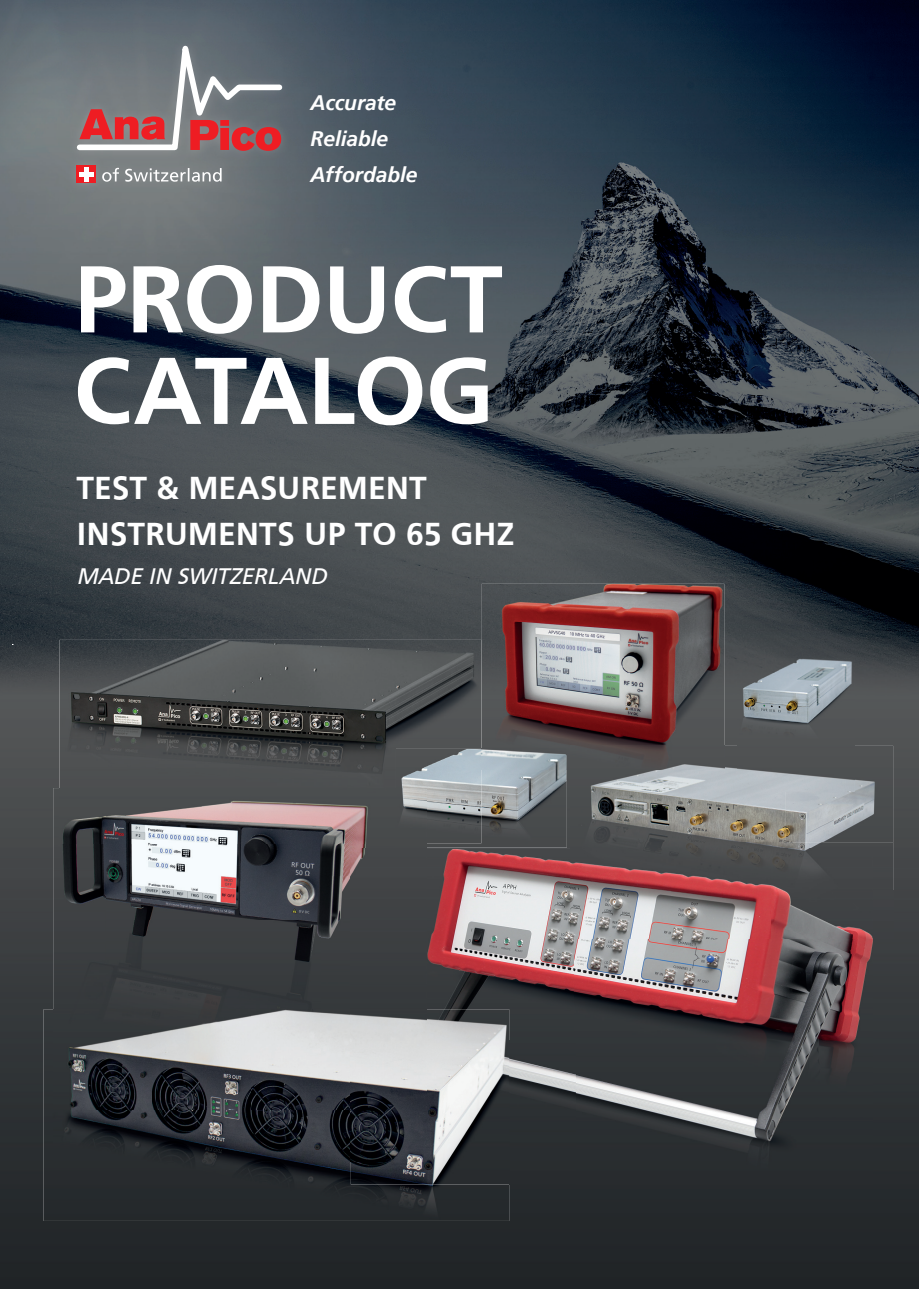
<style>
.page{position:relative;width:919px;height:1289px;background:#fff}
.page>*{position:absolute;margin:0;border:0;box-sizing:border-box;transform-origin:0 0}
.t1{font:700 105px/91.5px "Frutiger";letter-spacing:-.02em;color:#fff}
.t2{font:700 99px/91.5px "Frutiger";letter-spacing:-.02em;color:#fff}
.t3{font:700 33px/46.5px "Frutiger";color:#fff}
.t4{font:italic 22.5px "Frutiger FC";letter-spacing:-.01em;color:#fff}
.t5{font:italic 700 21px/36px "Frutiger";letter-spacing:-.005em;color:#fff}
</style>
<div class="page">
<img style="left:0;top:0;width:918px;height:1288px">
<img style="left:60px;top:640px;width:421px;height:148px">
<img style="left:427px;top:849px;width:148px;height:191px">
<img style="left:575px;top:938px;width:297px;height:246px">
<img style="left:509px;top:1040px;width:66px;height:144px">
<img style="left:67px;top:36px;width:224px;height:157px">
<svg style="left:77px;top:46px;width:205px;height:107px;background:#8f777c"></svg>
<svg style="left:102px;top:168px;width:119px;height:14px;background:#9fa3a4"></svg>
<svg style="left:77px;top:165px;width:19px;height:18px"></svg>
<hr style="left:84px;top:168px;width:4px;height:14px;background:#fff">
<hr style="left:79px;top:173px;width:14px;height:4px;background:#fff">
<img style="left:737px;top:658px;width:117px;height:87px">
<img style="left:427px;top:748px;width:139px;height:99px">
<img style="left:396px;top:748px;width:85px;height:95px">
<img style="left:482px;top:584px;width:242px;height:186px">
<img style="left:482px;top:748px;width:84px;height:22px">
<img style="left:53px;top:788px;width:53px;height:221px">
<img style="left:106px;top:843px;width:214px;height:166px">
<img style="left:320px;top:843px;width:107px;height:33px">
<img style="left:320px;top:876px;width:31px;height:133px">
<img style="left:60px;top:788px;width:336px;height:55px">
<div style="left:351px;top:849px;width:76px;height:160px;background:#3d4043"></div>
<img style="left:396px;top:788px;width:31px;height:59px">
<img style="left:44px;top:1009px;width:465px;height:211px">
<img style="left:351px;top:1009px;width:158px;height:175px">
<img style="left:53px;top:1009px;width:298px;height:152px">
<img style="left:571px;top:770px;width:107px;height:72px">
<img style="left:678px;top:745px;width:215px;height:97px">
<img style="left:571px;top:842px;width:214px;height:7px">
<img style="left:785px;top:842px;width:108px;height:48px">
<img style="left:872px;top:890px;width:21px;height:48px">
<img style="left:571px;top:849px;width:301px;height:89px">
<img style="left:571px;top:745px;width:153px;height:25px">
<p class="t5" style="left:310px;top:85px;width:108px">Accurate<br>Reliable<br>Affordable</p>
<h1 class="t1" style="left:77px;top:237px;width:457px">PRODUCT<br>CATALOG</h1>
<h2 class="t2" style="left:73px;top:252px;width:431px">PRODUCT<br>CATALOG</h2>
<p class="t3" style="left:77px;top:464px;width:439px">TEST &amp; MEASUREMENT<br>INSTRUMENTS UP TO 65 GHZ</p>
<p class="t4" style="left:77px;top:562px;width:252px">MADE IN SWITZERLAND</p>
</div>
